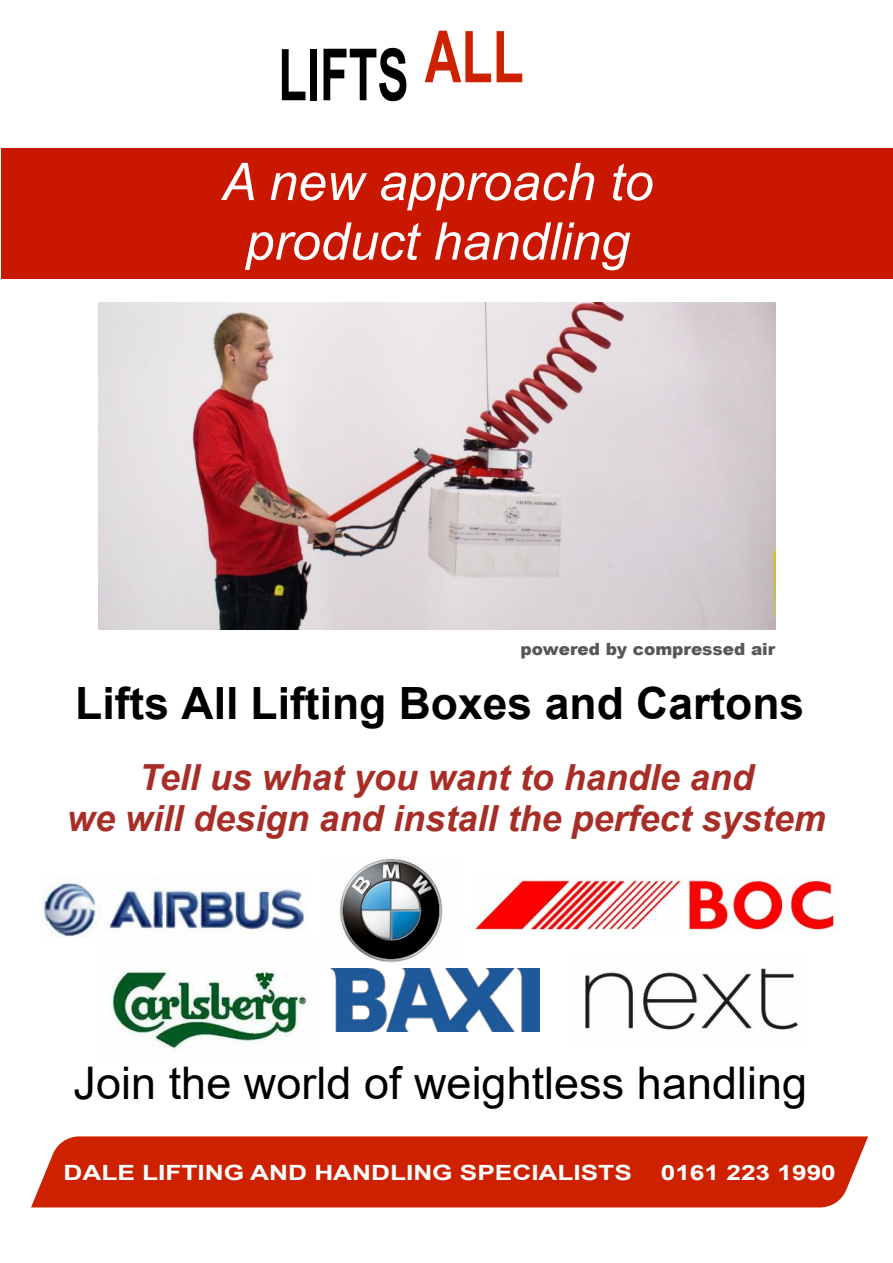
<style>
.page{position:relative;width:893px;height:1263px;background:#fff}
.page>*{position:absolute;margin:0;border:0;box-sizing:border-box;transform-origin:0 0}
.t1{font:700 72px "Arial Narrow";color:#000;scale:.79 1}
.t2{font:italic 51.9px/59.6px "Arial";color:#fff;text-align:center}
.t3{font:45px "Arial";color:#000}
.t4{font:700 44.4px "Arial";color:#000}
.t5{font:italic 700 36px/41.2px "Arial";color:#a72e27;text-align:center}
.t6{font:700 21px "Arial";color:#fff;scale:1.25 1}
.t7{font:900 16.8px "Arial";color:#575757}
</style>
<div class="page">
<div style="left:2px;top:148px;width:891px;height:131px;background:#ca1700"></div>
<img style="left:41px;top:878px;width:264px;height:59px">
<img style="left:340px;top:858px;width:103px;height:104px">
<img style="left:475px;top:879px;width:364px;height:53px">
<img style="left:111px;top:970px;width:197px;height:82px">
<img style="left:585px;top:968px;width:213px;height:62px">
<img style="left:331px;top:969px;width:208px;height:63px">
<div style="left:31px;top:1136px;width:837px;height:72px;background:#cd2100"></div>
<img style="left:98px;top:303px;width:678px;height:326px">
<h1 class="t1" style="left:278px;top:48px;width:312px">LIFTS <sup>ALL</sup></h1>
<h2 class="t2" style="left:222px;top:157px;width:433px">A new approach to product handling</h2>
<p class="t7" style="left:520px;top:643px;width:256px">powered by compressed air</p>
<p class="t4" style="left:75px;top:687px;width:730px">Lifts All Lifting Boxes and Cartons</p>
<p class="t5" style="left:67px;top:760px;width:760px">Tell us what you want to handle and<br>we will design and install the perfect system</p>
<p class="t3" style="left:74px;top:1066px;width:735px">Join the world of weightless handling</p>
<p class="t6" style="left:64px;top:1164px;width:456px">DALE LIFTING AND HANDLING SPECIALISTS</p>
<p class="t6" style="left:661px;top:1164px;width:142px">0161 223 1990</p>
</div>
